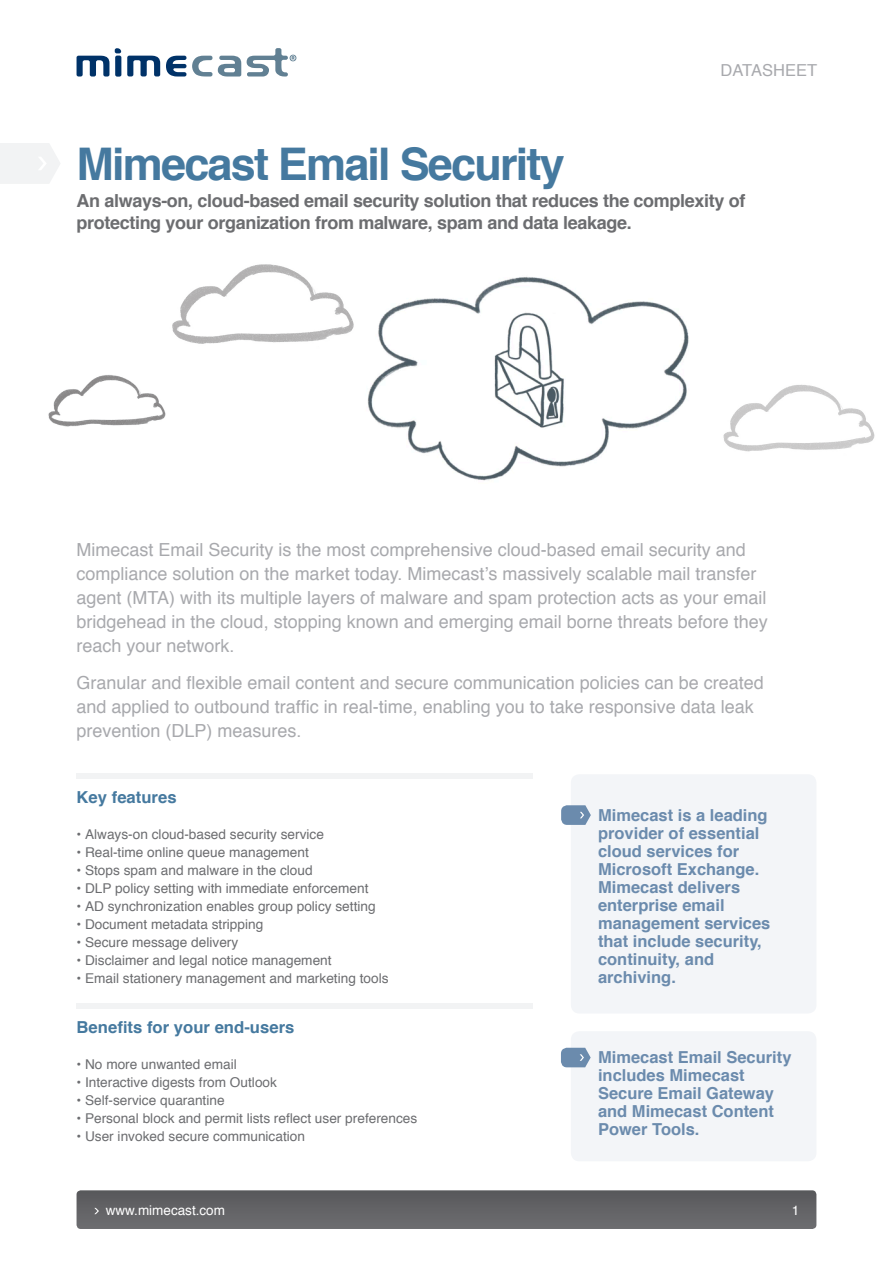
<style>
.page{position:relative;width:893px;height:1263px;background:#fff}
.page>*{position:absolute;margin:0;border:0;box-sizing:border-box;transform-origin:0 0}
.t1{font:700 45px "Helvetica";letter-spacing:-.04em;color:#45799f}
.t2{font:18px/24px "Helvetica";color:#a8a9ad}
.t3{font:700 18px/21.6px "Helvetica";letter-spacing:-.02em;color:#6c6d70}
.t4{font:700 16.5px/18px "Helvetica";color:#6b8bad}
.t5{font:700 16.5px "Helvetica";color:#45799f}
.t6{font:16.5px "Helvetica";color:#a8a9ad}
.t7{font:13.5px "Helvetica";color:#6c6d70}
.t8{font:13.5px "Helvetica";color:#fff}
</style>
<div class="page">
<svg style="left:115px;top:48px;width:6px;height:5px"></svg>
<svg style="left:77px;top:56px;width:32px;height:21px"></svg>
<svg style="left:166px;top:56px;width:20px;height:21px"></svg>
<svg style="left:192px;top:56px;width:20px;height:21px"></svg>
<svg style="left:218px;top:56px;width:23px;height:21px"></svg>
<div style="left:115px;top:56px;width:6px;height:21px;background:#003268;border-radius:2px"></div>
<svg style="left:127px;top:56px;width:33px;height:20px"></svg>
<svg style="left:247px;top:48px;width:49px;height:29px"></svg>
<div style="left:77px;top:1190px;width:739px;height:39px;background:#636366;border-radius:4px"></div>
<svg style="left:94px;top:1208px;width:5px;height:6px"></svg>
<svg style="left:0;top:143px;width:60px;height:41px"></svg>
<img style="left:172px;top:264px;width:182px;height:80px">
<img style="left:723px;top:384px;width:152px;height:68px">
<img style="left:48px;top:375px;width:118px;height:52px">
<div style="left:77px;top:773px;width:456px;height:6px;background:#f2f3f4"></div>
<div style="left:77px;top:1003px;width:456px;height:5px;background:#f2f3f4"></div>
<div style="left:571px;top:1031px;width:245px;height:130px;background:#f3f5f8;border-radius:9px"></div>
<div style="left:571px;top:774px;width:245px;height:239px;background:#f3f5f8;border-radius:9px"></div>
<svg style="left:561px;top:805px;width:30px;height:20px"></svg>
<svg style="left:561px;top:1048px;width:30px;height:19px"></svg>
<img style="left:367px;top:277px;width:322px;height:204px">
<p class="t6" style="left:721px;top:58px;width:98px">DATASHEET</p>
<h1 class="t1" style="left:77px;top:127px;width:490px">Mimecast Email Security</h1>
<p class="t3" style="left:77px;top:190px;width:670px">An always-on, cloud-based email security solution that reduces the complexity of protecting your organization from malware, spam and data leakage.</p>
<p class="t2" style="left:77px;top:539px;width:693px">Mimecast Email Security is the most comprehensive cloud-based email security and compliance solution on the market today. Mimecast’s massively scalable mail transfer agent (MTA) with its multiple layers of malware and spam protection acts as your email bridgehead in the cloud, stopping known and emerging email borne threats before they reach your network.</p>
<p class="t2" style="left:77px;top:671px;width:689px">Granular and flexible email content and secure communication policies can be created and applied to outbound traffic in real-time, enabling you to take responsive data leak prevention (DLP) measures.</p>
<p class="t5" style="left:77px;top:784px;width:102px">Key features</p>
<p class="t7" style="left:77px;top:824px;width:249px">• Always-on cloud-based security service</p>
<p class="t7" style="left:77px;top:842px;width:234px">• Real-time online queue management</p>
<p class="t7" style="left:77px;top:860px;width:238px">• Stops spam and malware in the cloud</p>
<p class="t7" style="left:77px;top:878px;width:294px">• DLP policy setting with immediate enforcement</p>
<p class="t7" style="left:77px;top:896px;width:301px">• AD synchronization enables group policy setting</p>
<p class="t7" style="left:77px;top:914px;width:188px">• Document metadata stripping</p>
<p class="t7" style="left:77px;top:932px;width:163px">• Secure message delivery</p>
<p class="t7" style="left:77px;top:950px;width:257px">• Disclaimer and legal notice management</p>
<p class="t7" style="left:77px;top:968px;width:313px">• Email stationery management and marketing tools</p>
<p class="t5" style="left:77px;top:1013px;width:219px">Benefits for your end-users</p>
<p class="t7" style="left:77px;top:1053px;width:162px">• No more unwanted email</p>
<p class="t7" style="left:77px;top:1071px;width:202px">• Interactive digests from Outlook</p>
<p class="t7" style="left:77px;top:1089px;width:150px">• Self-service quarantine</p>
<p class="t7" style="left:77px;top:1107px;width:342px">• Personal block and permit lists reflect user preferences</p>
<p class="t7" style="left:77px;top:1125px;width:230px">• User invoked secure communication</p>
<p class="t4" style="left:598px;top:806px;width:174px">Mimecast is a leading provider of essential cloud services for<br>Microsoft Exchange.<br>Mimecast delivers enterprise email management services that include security, continuity, and archiving.</p>
<p class="t4" style="left:598px;top:1049px;width:195px">Mimecast Email Security includes Mimecast<br>Secure Email Gateway and Mimecast Content<br>Power Tools.</p>
<p class="t8" style="left:106px;top:1199px;width:121px">www.mimecast.com</p>
<p class="t8" style="left:792px;top:1199px;width:9px">1</p>
</div>
